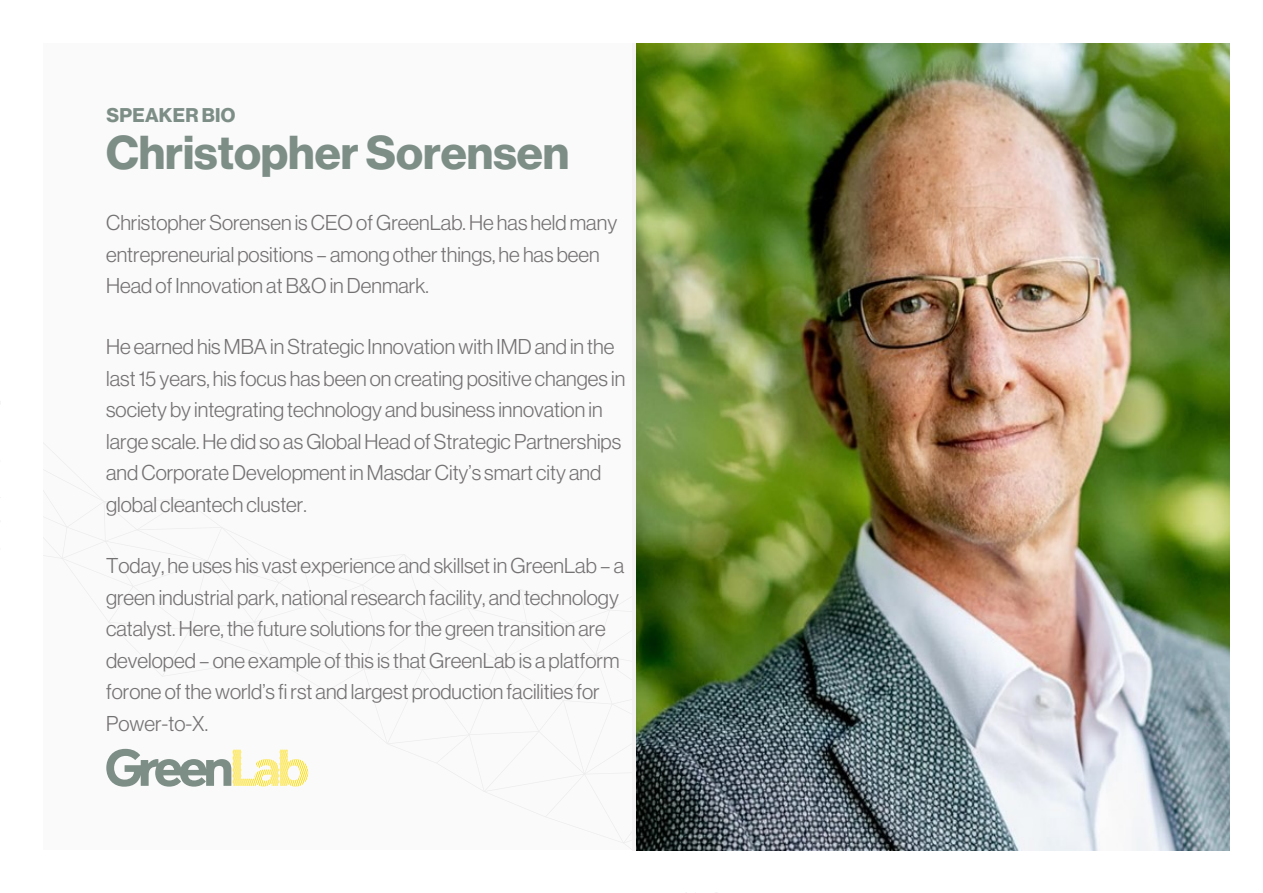
<style>
.page{position:relative;width:1263px;height:893px;background:#fff}
.page>*{position:absolute;margin:0;border:0;box-sizing:border-box;transform-origin:0 0}
.t1{font:700 46.5px "Neue Haas Display";color:#7d8e87}
.t2{font:300 21px/31.5px "Neue Haas Display";color:#747172}
.t3{font:700 19.5px "Neue Haas Display";letter-spacing:.015em;color:#7d8e87}
</style>
<div class="page">
<div style="left:43px;top:43px;width:588px;height:807px;background:#fafafa"></div>
<svg style="left:0;top:401px;width:632px;height:449px"></svg>
<div style="left:1px;top:1px;width:42px;height:891px;background:#fff"></div>
<img style="left:637px;top:43px;width:593px;height:807px">
<p class="t3" style="left:106px;top:104px;width:131px">SPEAKER BIO</p>
<h1 class="t1" style="left:106px;top:125px;width:465px">Christopher Sorensen</h1>
<p class="t2" style="left:106px;top:207px;width:513px">Christopher Sorensen is CEO of GreenLab. He has held many entrepreneurial positions – among other things, he has been<br>Head of Innovation at B&amp;O in Denmark.</p>
<p class="t2" style="left:106px;top:331px;width:521px">He earned his MBA in Strategic Innovation with IMD and in the last 15 years, his focus has been on creating positive changes in society by integrating technology and business innovation in large scale. He did so as Global Head of Strategic Partnerships and Corporate Development in Masdar City’s smart city and global cleantech cluster.</p>
<p class="t2" style="left:106px;top:550px;width:520px">Today, he uses his vast experience and skillset in GreenLab – a green industrial park, national research facility, and technology catalyst. Here, the future solutions for the green transition are developed – one example of this is that GreenLab is a platform forone of the world’s fi rst and largest production facilities for Power-to-X.</p>
</div>
